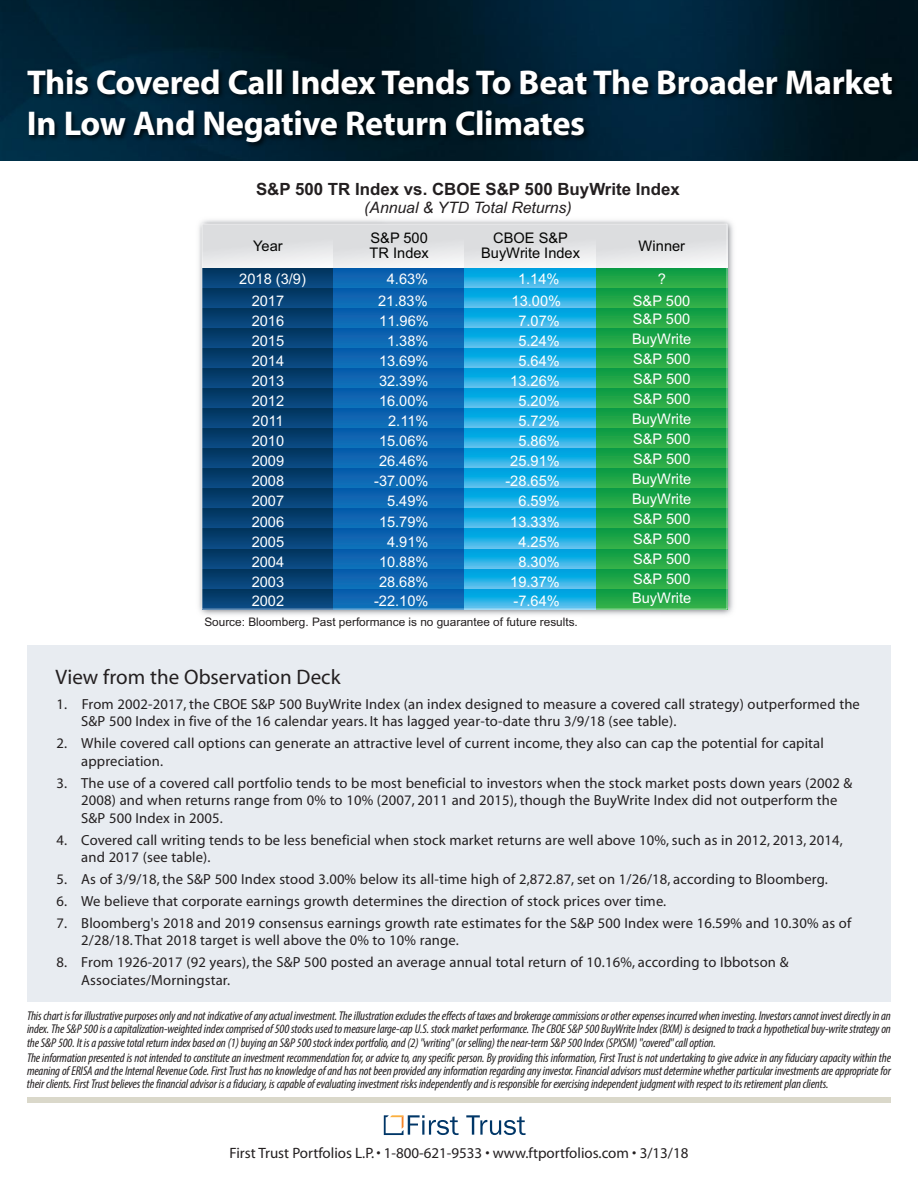
<style>
.page{position:relative;width:918px;height:1188px;background:#fff}
.page>*{position:absolute;margin:0;border:0;box-sizing:border-box;transform-origin:0 0}
.t1{font:700 34.5px/41.4px "Myriad";letter-spacing:-.01em;color:#fff}
.t2{font:21px "Myriad";color:#231f20}
.t3{font:700 16.8px "Arial";color:#231f20}
.t4{font:italic 15.75px "Arial";color:#231f20}
.t5{font:15px "Myriad";color:#231f20}
.t6{font:14.7px/17.5px "Myriad";letter-spacing:.01em;color:#231f20}
.t7{font:14.7px "Arial";color:#fff}
.t8{font:14.7px/15px "Arial";color:#050504}
.t9{font:italic condensed 12.75px/13px "Myriad Pro";letter-spacing:-.01em;color:#231f20;text-align:justify}
.t10{font:11.85px "Arial";color:#231f20}
</style>
<div class="page">
<img style="left:0;top:0;width:918px;height:161px">
<svg style="left:466px;top:1115px;width:60px;height:20px"></svg>
<svg style="left:384px;top:1115px;width:75px;height:20px"></svg>
<div style="left:27px;top:1097px;width:864px;height:6px;background:#dad8ca"></div>
<img style="left:14px;top:55px;width:904px;height:99px">
<img style="left:199px;top:220px;width:534px;height:395px">
<svg style="left:202px;top:224px;width:525px;height:385px;background:#2f8a9d"></svg>
<div style="left:27px;top:645px;width:864px;height:356px;background:#e8ecf1"></div>
<h1 class="t1" style="left:27px;top:64px;width:867px">This Covered Call Index Tends To Beat The Broader Market<br>In Low And Negative Return Climates</h1>
<h3 class="t3" style="left:256px;top:177px;width:425px">S&amp;P 500 TR Index vs. CBOE S&amp;P 500 BuyWrite Index</h3>
<p class="t4" style="left:364px;top:197px;width:209px">(Annual &amp; YTD Total Returns)</p>
<p class="t8" style="left:253px;top:238px;width:31px">Year</p>
<p class="t8" style="left:370px;top:230px;width:61px">S&amp;P 500<br>TR Index</p>
<p class="t8" style="left:481px;top:231px;width:100px;text-align:center">CBOE S&amp;P<br>BuyWrite Index</p>
<p class="t8" style="left:638px;top:238px;width:48px">Winner</p>
<p class="t7" style="left:239px;top:269px;width:68px">2018 (3/9)</p>
<p class="t7" style="left:387px;top:269px;width:43px">4.63%</p>
<p class="t7" style="left:518px;top:269px;width:43px">1.14%</p>
<p class="t7" style="left:658px;top:269px;width:10px">?</p>
<p class="t7" style="left:252px;top:291px;width:34px">2017</p>
<p class="t7" style="left:378px;top:291px;width:51px">21.83%</p>
<p class="t7" style="left:512px;top:291px;width:51px">13.00%</p>
<p class="t7" style="left:633px;top:290px;width:59px">S&amp;P 500</p>
<p class="t7" style="left:252px;top:311px;width:34px">2016</p>
<p class="t7" style="left:379px;top:311px;width:51px">11.96%</p>
<p class="t7" style="left:518px;top:311px;width:43px">7.07%</p>
<p class="t7" style="left:633px;top:308px;width:59px">S&amp;P 500</p>
<p class="t7" style="left:252px;top:331px;width:34px">2015</p>
<p class="t7" style="left:387px;top:331px;width:43px">1.38%</p>
<p class="t7" style="left:518px;top:331px;width:43px">5.24%</p>
<p class="t7" style="left:632px;top:328px;width:61px">BuyWrite</p>
<p class="t7" style="left:252px;top:351px;width:34px">2014</p>
<p class="t7" style="left:379px;top:351px;width:51px">13.69%</p>
<p class="t7" style="left:518px;top:351px;width:43px">5.64%</p>
<p class="t7" style="left:633px;top:349px;width:59px">S&amp;P 500</p>
<p class="t7" style="left:252px;top:371px;width:34px">2013</p>
<p class="t7" style="left:379px;top:371px;width:51px">32.39%</p>
<p class="t7" style="left:510px;top:371px;width:51px">13.26%</p>
<p class="t7" style="left:633px;top:369px;width:59px">S&amp;P 500</p>
<p class="t7" style="left:252px;top:391px;width:34px">2012</p>
<p class="t7" style="left:379px;top:391px;width:51px">16.00%</p>
<p class="t7" style="left:518px;top:391px;width:43px">5.20%</p>
<p class="t7" style="left:633px;top:389px;width:59px">S&amp;P 500</p>
<p class="t7" style="left:252px;top:411px;width:33px">2011</p>
<p class="t7" style="left:388px;top:411px;width:42px">2.11%</p>
<p class="t7" style="left:518px;top:411px;width:43px">5.72%</p>
<p class="t7" style="left:632px;top:409px;width:61px">BuyWrite</p>
<p class="t7" style="left:252px;top:431px;width:34px">2010</p>
<p class="t7" style="left:379px;top:431px;width:51px">15.06%</p>
<p class="t7" style="left:518px;top:431px;width:43px">5.86%</p>
<p class="t7" style="left:633px;top:429px;width:59px">S&amp;P 500</p>
<p class="t7" style="left:252px;top:451px;width:34px">2009</p>
<p class="t7" style="left:379px;top:451px;width:51px">26.46%</p>
<p class="t7" style="left:510px;top:451px;width:51px">25.91%</p>
<p class="t7" style="left:633px;top:449px;width:59px">S&amp;P 500</p>
<p class="t7" style="left:252px;top:471px;width:34px">2008</p>
<p class="t7" style="left:374px;top:471px;width:56px">-37.00%</p>
<p class="t7" style="left:505px;top:471px;width:56px">-28.65%</p>
<p class="t7" style="left:632px;top:469px;width:61px">BuyWrite</p>
<p class="t7" style="left:252px;top:491px;width:34px">2007</p>
<p class="t7" style="left:387px;top:491px;width:43px">5.49%</p>
<p class="t7" style="left:518px;top:491px;width:43px">6.59%</p>
<p class="t7" style="left:632px;top:489px;width:61px">BuyWrite</p>
<p class="t7" style="left:252px;top:511px;width:34px">2006</p>
<p class="t7" style="left:379px;top:511px;width:51px">15.79%</p>
<p class="t7" style="left:510px;top:511px;width:51px">13.33%</p>
<p class="t7" style="left:633px;top:509px;width:59px">S&amp;P 500</p>
<p class="t7" style="left:252px;top:531px;width:34px">2005</p>
<p class="t7" style="left:387px;top:531px;width:43px">4.91%</p>
<p class="t7" style="left:518px;top:531px;width:43px">4.25%</p>
<p class="t7" style="left:633px;top:529px;width:59px">S&amp;P 500</p>
<p class="t7" style="left:252px;top:551px;width:34px">2004</p>
<p class="t7" style="left:379px;top:551px;width:51px">10.88%</p>
<p class="t7" style="left:518px;top:551px;width:43px">8.30%</p>
<p class="t7" style="left:633px;top:549px;width:59px">S&amp;P 500</p>
<p class="t7" style="left:252px;top:571px;width:34px">2003</p>
<p class="t7" style="left:379px;top:571px;width:51px">28.68%</p>
<p class="t7" style="left:510px;top:571px;width:51px">19.37%</p>
<p class="t7" style="left:633px;top:569px;width:59px">S&amp;P 500</p>
<p class="t7" style="left:252px;top:590px;width:34px">2002</p>
<p class="t7" style="left:374px;top:590px;width:56px">-22.10%</p>
<p class="t7" style="left:513px;top:590px;width:48px">-7.64%</p>
<p class="t7" style="left:632px;top:588px;width:61px">BuyWrite</p>
<p class="t10" style="left:204px;top:613px;width:375px">Source: oom erg. as per ormance s no guaran ee o u ure resu s.</p>
<p class="t10" style="left:248px;top:613px;width:12px">Bl</p>
<p class="t10" style="left:282px;top:613px;width:8px">b</p>
<p class="t10" style="left:312px;top:613px;width:25px">P t</p>
<p class="t10" style="left:356px;top:613px;width:5px">f</p>
<p class="t10" style="left:409px;top:613px;width:4px">i</p>
<p class="t10" style="left:474px;top:613px;width:5px">t</p>
<p class="t10" style="left:500px;top:613px;width:21px">f f t</p>
<p class="t10" style="left:563px;top:613px;width:7px">lt</p>
<h2 class="t2" style="left:56px;top:669px;width:286px">View from the Observation Deck</h2>
<p class="t6" style="left:81px;top:696px;width:780px;text-indent:-25px">1. From 2002-2017, the CBOE S&amp;P 500 BuyWrite Index (an index designed to measure a covered call strategy) outperformed the<br>S&amp;P 500 Index in five of the 16 calendar years. It has lagged year-to-date thru 3/9/18 (see table).</p>
<p class="t6" style="left:81px;top:736px;width:744px;text-indent:-25px">2. While covered call options can generate an attractive level of current income, they also can cap the potential for capital appreciation.</p>
<p class="t6" style="left:81px;top:775px;width:773px;text-indent:-25px">3. The use of a covered call portfolio tends to be most beneficial to investors when the stock market posts down years (2002 &amp;<br>2008) and when returns range from 0% to 10% (2007, 2011 and 2015), though the BuyWrite Index did not outperform the<br>S&amp;P 500 Index in 2005.</p>
<p class="t6" style="left:81px;top:832px;width:763px;text-indent:-25px">4. Covered call writing tends to be less beneficial when stock market returns are well above 10%, such as in 2012, 2013, 2014, and 2017 (see table).</p>
<p class="t6" style="left:57px;top:872px;width:773px">5. As of 3/9/18, the S&amp;P 500 Index stood 3.00% below its all-time high of 2,872.87, set on 1/26/18, according to Bloomberg.</p>
<p class="t6" style="left:57px;top:893px;width:611px">6. We believe that corporate earnings growth determines the direction of stock prices over time.</p>
<p class="t6" style="left:81px;top:915px;width:772px;text-indent:-25px">7. Bloomberg's 2018 and 2019 consensus earnings growth rate estimates for the S&amp;P 500 Index were 16.59% and 10.30% as of<br>2/28/18. That 2018 target is well above the 0% to 10% range.</p>
<p class="t6" style="left:81px;top:955px;width:709px;text-indent:-25px">8. From 1926-2017 (92 years), the S&amp;P 500 posted an average annual total return of 10.16%, according to Ibbotson &amp;<br>Associates/Morningstar.</p>
<p class="t9" style="left:27px;top:1011px;width:866px">Thischart isfor illustrativepurposesonlyandnot indicativeofanyactual investment.Theillustrationexcludestheeffectsof taxesandbrokeragecommissionsorotherexpensesincurredwheninvesting. Investorscannot investdirectlyinan index. The S&amp;P 500 is a capitalization-weighted index comprised of 500 stocks used to measure large-cap U.S. stock market performance. The CBOE S&amp;P 500 BuyWrite Index (BXM) is designed to track a hypothetical buy-write strategy on theS&amp;P500. It isapassivetotal returnindexbasedon(1)buyinganS&amp;P500stockindexportfolio,and(2) "writing" (or selling) thenear-termS&amp;P500Index(SPXSM) "covered"calloption.</p>
<p class="t9" style="left:27px;top:1052px;width:866px">The information presented is not intended to constitute an investment recommendation for, or advice to, any specific person. By providing this information, First Trust is not undertaking to give advice in any fiduciary capacity within the meaning of ERISA and the Internal Revenue Code. First Trust has no knowledge of and has not been provided any information regarding any investor. Financial advisors must determine whether particular investments are appropriate for theirclients.FirstTrustbelieves thefinancialadvisor isafiduciary, iscapableofevaluatinginvestment risks independentlyandis responsibleforexercisingindependent judgment withrespect toits retirementplanclients.</p>
<p class="t5" style="left:230px;top:1148px;width:460px">First Trust Portfolios L.P.• 1-800-621-9533 • www.ftportfolios.com • 3/13/18</p>
</div>
